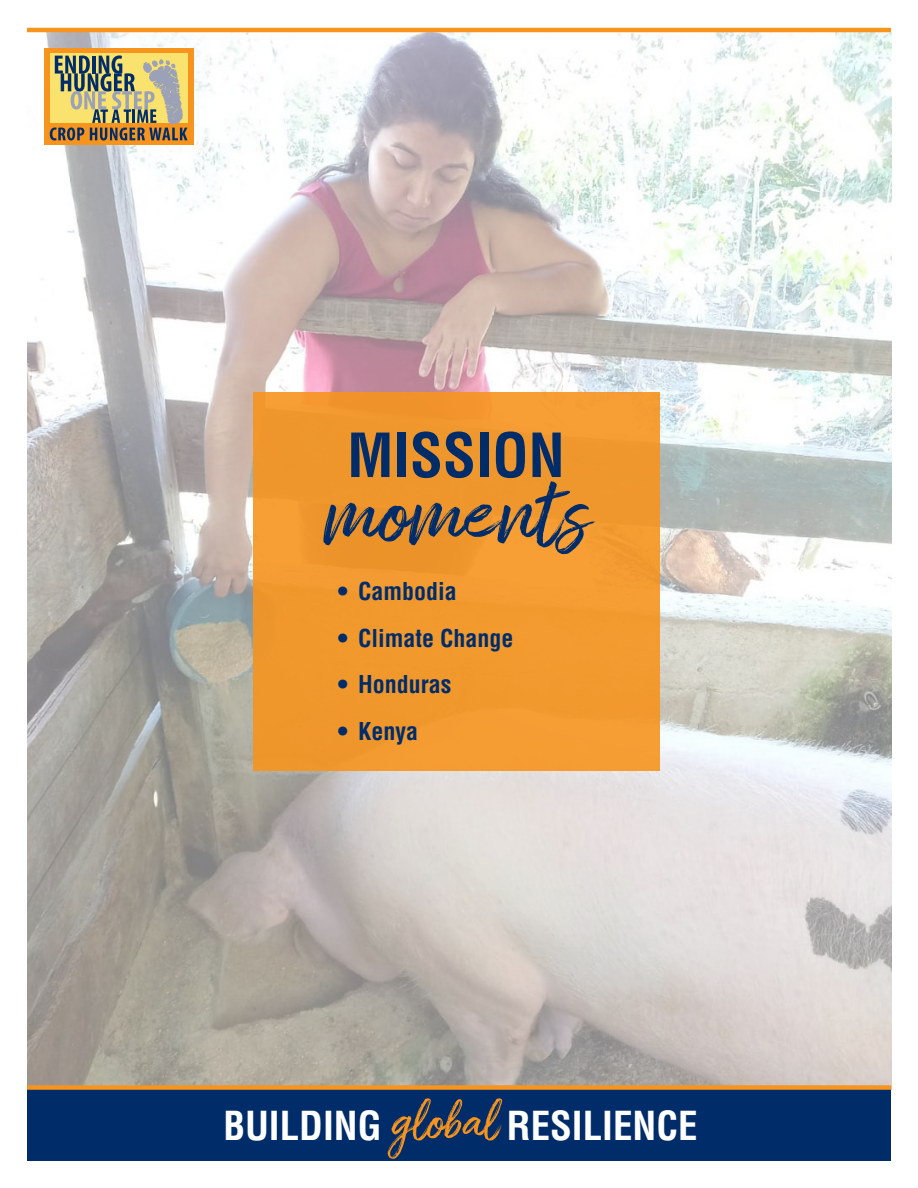
<style>
.page{position:relative;width:918px;height:1188px;background:#fff}
.page>*{position:absolute;margin:0;border:0;box-sizing:border-box;transform-origin:0 0}
.t1{font:91.2px "Amithen";color:#002d6a}
.t2{font:700 condensed 59.25px "Helvetica LT Std";color:#002d6a}
.t3{font:700 condensed 39px "Helvetica LT Std";color:#fff}
.t4{font:700 condensed 24px "Helvetica LT Std";color:#002d6a}
.s1{font-family:"Amithen";font-weight:400;font-stretch:normal;font-size:53.1px;color:#f7941e}
</style>
<div class="page">
<img style="left:27px;top:32px;width:864px;height:1053px">
<div style="left:27px;top:1090px;width:864px;height:71px;background:#002d6a"></div>
<hr style="left:27px;top:28px;width:864px;height:4px;background:#f7941e">
<div style="left:27px;top:1085px;width:864px;height:5px;background:#f7941e"></div>
<svg style="left:44px;top:48px;width:150px;height:96px;background:#f59b26"></svg>
<svg style="left:50px;top:55px;width:138px;height:85px;background:#aea36e"></svg>
<div style="left:253px;top:393px;width:406px;height:378px;background:#f1982d"></div>
<h2 class="t2" style="left:347px;top:418px;width:219px">MISSION</h2>
<h1 class="t1" style="left:323px;top:458px;width:267px">moments</h1>
<p class="t4" style="left:338px;top:577px;width:120px">• Cambodia</p>
<p class="t4" style="left:338px;top:623px;width:177px">• Climate Change</p>
<p class="t4" style="left:338px;top:670px;width:115px">• Honduras</p>
<p class="t4" style="left:338px;top:716px;width:82px">• Kenya</p>
<h3 class="t3" style="left:223px;top:1101px;width:476px">BUILDING <span class="s1">global</span> RESILIENCE</h3>
</div>
